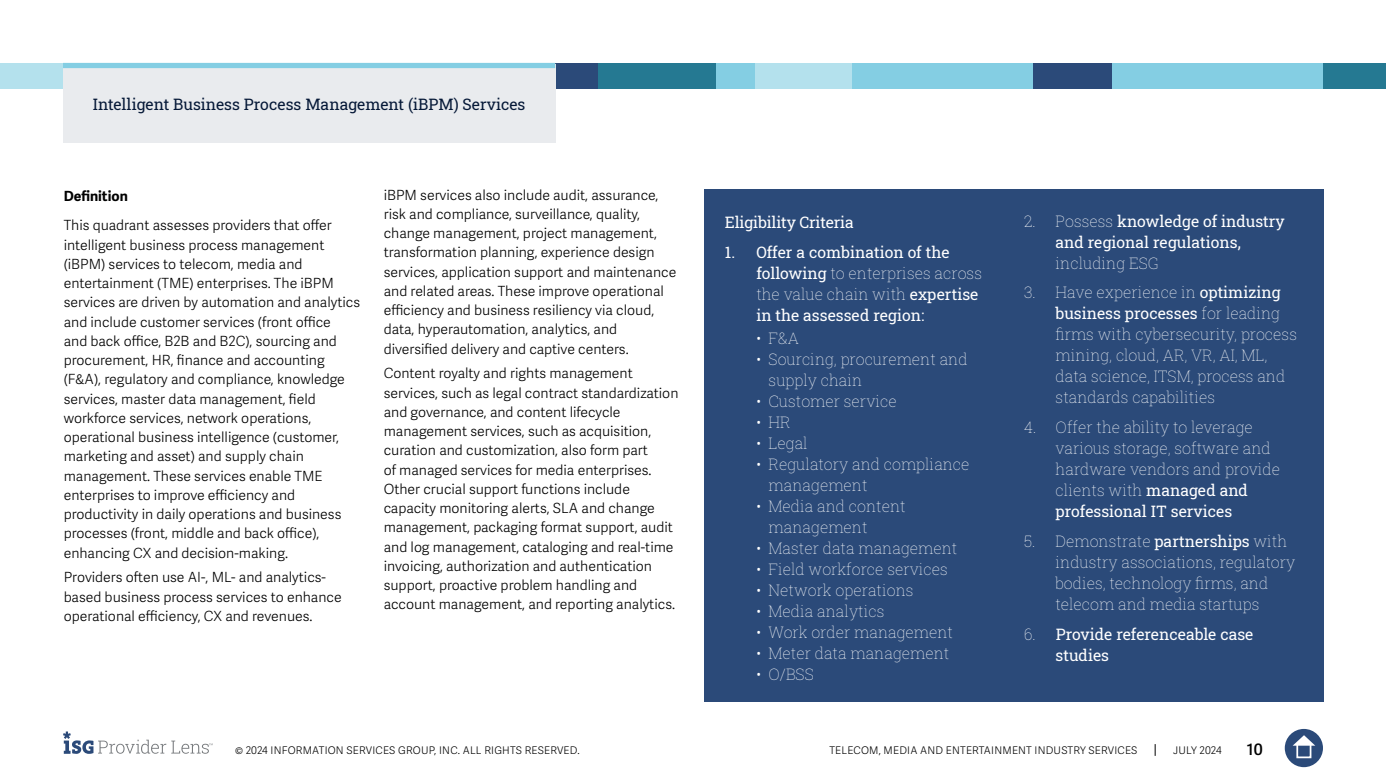
<style>
.page{position:relative;width:1386px;height:780px;background:#fff}
.page>*{position:absolute;margin:0;border:0;box-sizing:border-box;transform-origin:0 0}
.t1{font:15.75px/21px "Roboto Slab ISG P Thin";color:#fff}
.t2{font:15.75px/21px "Roboto Slab ISG P Regular";color:#fff}
.t3{font:15.75px "Roboto Slab ISG P Regular";color:#051837}
.t4{font:600 15.75px "Adelle Sans";color:#000}
.t5{font:300 14px/19.2px "Adelle Sans";color:#000101}
.t6{font:700 14px "Adelle Sans";color:#000}
.t7{font:300 10.5px "Adelle Sans";letter-spacing:.02em;color:#000}
.s1{font-family:"Roboto Slab ISG P Regular"}
.s2{font-family:"Roboto Slab ISG P Thin"}
</style>
<div class="page">
<svg style="left:1155px;top:744px;width:1px;height:12px"></svg>
<div style="left:1285px;top:729px;width:38px;height:38px;background:#2b4a79;border-radius:50%"></div>
<svg style="left:1293px;top:735px;width:22px;height:10px"></svg>
<div style="left:1296px;top:743px;width:15px;height:15px;border:2px solid #fff"></div>
<svg style="left:63px;top:731px;width:150px;height:23px"></svg>
<div style="left:1047px;top:63px;width:276px;height:26px;background:#84cee3"></div>
<div style="left:0;top:63px;width:158px;height:26px;background:#b4e1ed"></div>
<div style="left:850px;top:63px;width:184px;height:26px;background:#84cee3"></div>
<div style="left:1323px;top:63px;width:63px;height:26px;background:#257992"></div>
<div style="left:1033px;top:63px;width:79px;height:26px;background:#2b4a79"></div>
<div style="left:754px;top:63px;width:98px;height:26px;background:#b4e1ed"></div>
<div style="left:598px;top:63px;width:157px;height:26px;background:#84cee3"></div>
<div style="left:598px;top:63px;width:118px;height:26px;background:#257992"></div>
<div style="left:379px;top:63px;width:219px;height:26px;background:#2b4a79"></div>
<div style="left:704px;top:189px;width:619px;height:512px;background:#2b4a79"></div>
<div style="left:63px;top:64px;width:492px;height:78px;background:#e9ebee"></div>
<div style="left:63px;top:63px;width:492px;height:5px;background:#84cee3"></div>
<p class="t3" style="left:93px;top:93px;width:434px">Intelligent Business Process Management (iBPM) Services</p>
<p class="t6" style="left:64px;top:187px;width:66px">Definition</p>
<p class="t5" style="left:64px;top:216px;width:298px">This quadrant assesses providers that offer intelligent business process management (iBPM) services to telecom, media and entertainment (TME) enterprises. The iBPM services are driven by automation and analytics and include customer services (front office<br>and back office, B2B and B2C), sourcing and procurement, HR, finance and accounting (F&amp;A), regulatory and compliance, knowledge services, master data management, field workforce services, network operations, operational business intelligence (customer, marketing and asset) and supply chain management. These services enable TME enterprises to improve efficiency and productivity in daily operations and business processes (front, middle and back office), enhancing CX and decision-making.</p>
<p class="t5" style="left:64px;top:568px;width:280px">Providers often use AI-, ML- and analytics&shy;based business process services to enhance operational efficiency, CX and revenues.</p>
<p class="t5" style="left:384px;top:185px;width:294px">iBPM services also include audit, assurance, risk and compliance, surveillance, quality, change management, project management, transformation planning, experience design services, application support and maintenance and related areas. These improve operational efficiency and business resiliency via cloud, data, hyperautomation, analytics, and diversified delivery and captive centers.</p>
<p class="t5" style="left:384px;top:364px;width:296px">Content royalty and rights management services, such as legal contract standardization and governance, and content lifecycle management services, such as acquisition, curation and customization, also form part<br>of managed services for media enterprises.<br>Other crucial support functions include capacity monitoring alerts, SLA and change management, packaging format support, audit and log management, cataloging and real-time invoicing, authorization and authentication support, proactive problem handling and account management, and reporting analytics.</p>
<p class="t2" style="left:725px;top:212px;width:130px">Eligibility Criteria</p>
<p class="t2" style="left:725px;top:241px;width:226px">1. Offer a combination of the</p>
<p class="t1" style="left:756px;top:262px;width:227px"><span class="s1">following</span> to enterprises across the value chain with <span class="s1">expertise</span></p>
<p class="t2" style="left:756px;top:304px;width:169px">in the assessed region:</p>
<p class="t1" style="left:756px;top:327px;width:44px">• F&amp;A</p>
<p class="t1" style="left:769px;top:348px;width:200px;text-indent:-12px">• Sourcing, procurement and supply chain</p>
<p class="t1" style="left:756px;top:390px;width:142px">• Customer service</p>
<p class="t1" style="left:756px;top:411px;width:36px">• HR</p>
<p class="t1" style="left:756px;top:432px;width:53px">• Legal</p>
<p class="t1" style="left:769px;top:453px;width:203px;text-indent:-12px">• Regulatory and compliance management</p>
<p class="t1" style="left:769px;top:495px;width:139px;text-indent:-12px">• Media and content management</p>
<p class="t1" style="left:756px;top:537px;width:203px">• Master data management</p>
<p class="t1" style="left:756px;top:558px;width:193px">• Field workforce services</p>
<p class="t1" style="left:756px;top:579px;width:159px">• Network operations</p>
<p class="t1" style="left:756px;top:600px;width:130px">• Media analytics</p>
<p class="t1" style="left:756px;top:621px;width:198px">• Work order management</p>
<p class="t1" style="left:756px;top:642px;width:195px">• Meter data management</p>
<p class="t1" style="left:756px;top:663px;width:59px">• O/BSS</p>
<p class="t2" style="left:1056px;top:210px;width:231px;text-indent:-32px"><span class="s2">2. Possess</span> knowledge of industry and regional regulations,</p>
<p class="t1" style="left:1056px;top:252px;width:105px">including ESG</p>
<p class="t1" style="left:1024px;top:282px;width:258px">3. Have experience in <span class="s1">optimizing</span></p>
<p class="t2" style="left:1056px;top:303px;width:226px">business processes <span class="s2">for leading</span></p>
<p class="t1" style="left:1056px;top:324px;width:243px">firms with cybersecurity, process mining, cloud, AR, VR, AI, ML, data science, ITSM, process and standards capabilities</p>
<p class="t1" style="left:1056px;top:416px;width:226px;text-indent:-32px">4. Offer the ability to leverage various storage, software and hardware vendors and provide clients with <span class="s1">managed and</span></p>
<p class="t2" style="left:1056px;top:500px;width:178px">professional IT services</p>
<p class="t1" style="left:1056px;top:530px;width:241px;text-indent:-32px">5. Demonstrate <span class="s1">partnerships</span> with industry associations, regulatory bodies, technology firms, and telecom and media startups</p>
<p class="t2" style="left:1056px;top:623px;width:199px;text-indent:-32px"><span class="s2">6.</span> Provide referenceable case studies</p>
<p class="t7" style="left:235px;top:744px;width:346px">© 2024 INFORMATION SERVICES GROUP, INC. ALL RIGHTS RESERVED.</p>
<p class="t7" style="left:829px;top:744px;width:309px">TELECOM, MEDIA AND ENTERTAINMENT INDUSTRY SERVICES</p>
<p class="t7" style="left:1173px;top:744px;width:50px">JULY 2024</p>
<p class="t4" style="left:1247px;top:740px;width:18px">10</p>
</div>
